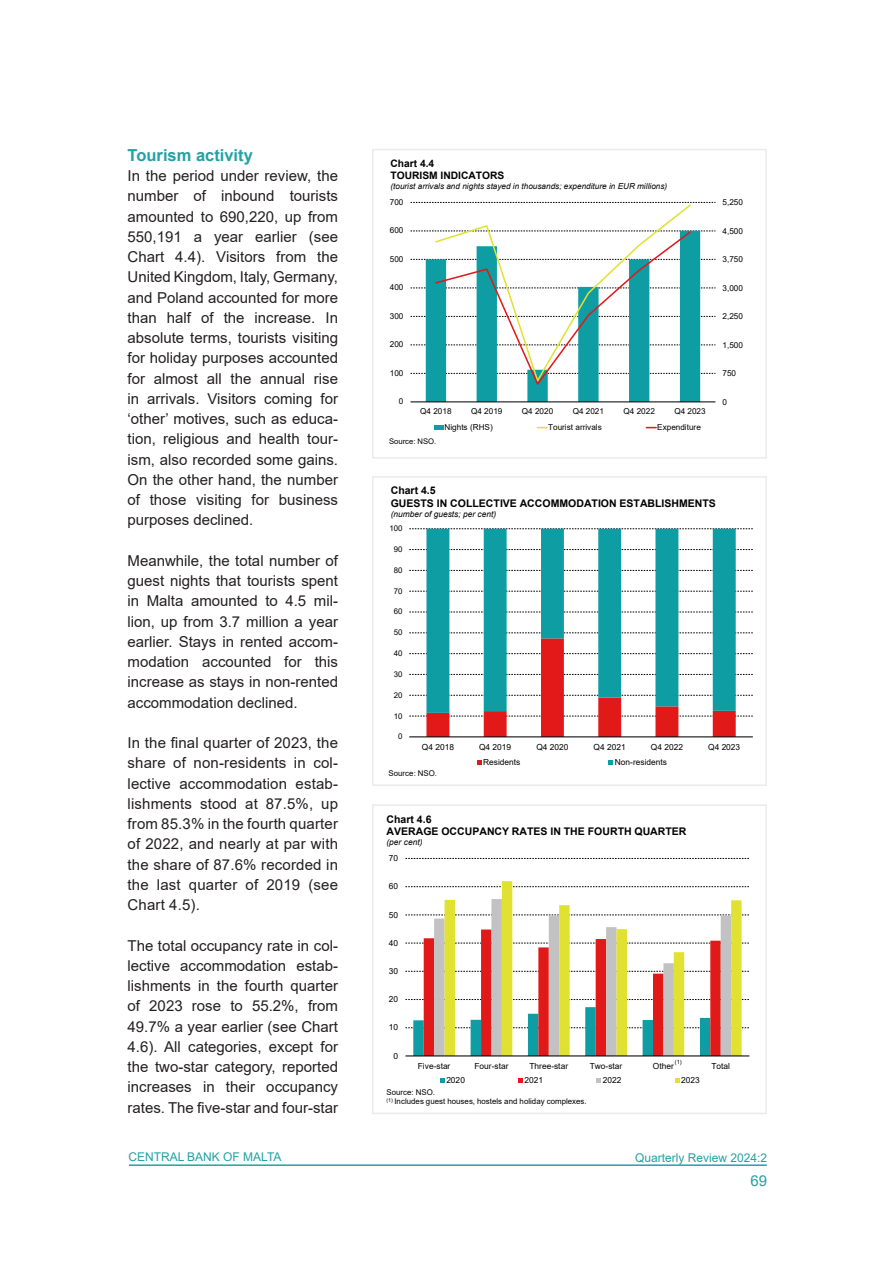
<style>
.page{position:relative;width:893px;height:1263px;background:#fff}
.page>*{position:absolute;margin:0;border:0;box-sizing:border-box;transform-origin:0 0}
.QR_Subhead_Level_1{font:700 16.5px "Arial";color:#23a1a3}
.QR_Normal_Text{font:15px/20.2px "Arial";color:#231f20;text-align:justify}
.t1{font:15px "Arial";color:#23a1a3}
.t2{font:12px "Arial";color:#23a1a3}
.t3{font:700 10.5px/12.1px "Arial";color:#000}
.t4{font:700 10.2px/11.9px "Arial";color:#000}
.t5{font:8.4px "Arial";color:#000}
.t6{font:italic 8.4px "Arial";color:#000}
.t7{font:8.1px "Arial";color:#000}
.t8{font:italic 8.1px "Arial";color:#000}
.t9{font:7.8px/9.4px "Arial";letter-spacing:.005em;color:#000}
.t10{font:7.65px "Arial";letter-spacing:.005em;color:#000}
.t11{font:5.85px "Arial";color:#000}
</style>
<div class="page">
<hr style="left:129px;top:1164px;width:638px;height:2px;background:#23a1a3">
<svg style="left:410px;top:202px;width:305px;height:1px"></svg>
<svg style="left:426px;top:387px;width:274px;height:14px"></svg>
<hr style="left:410px;top:401px;width:305px;height:1px;background:#000">
<svg style="left:410px;top:230px;width:305px;height:157px"></svg>
<div style="left:434px;top:425px;width:9px;height:5px;background:#0d9da3"></div>
<div style="left:372px;top:149px;width:395px;height:310px;border:2px solid #ebebeb"></div>
<svg style="left:405px;top:915px;width:344px;height:1px"></svg>
<svg style="left:405px;top:886px;width:344px;height:1px"></svg>
<svg style="left:405px;top:858px;width:344px;height:1px"></svg>
<svg style="left:405px;top:938px;width:344px;height:117px"></svg>
<svg style="left:434px;top:899px;width:11px;height:156px;background:#cbcac4"></svg>
<svg style="left:445px;top:881px;width:297px;height:174px"></svg>
<hr style="left:405px;top:1055px;width:344px;height:1px;background:#000">
<svg style="left:440px;top:1078px;width:4px;height:4px"></svg>
<svg style="left:518px;top:1078px;width:5px;height:4px"></svg>
<svg style="left:597px;top:1078px;width:4px;height:4px"></svg>
<svg style="left:675px;top:1078px;width:4px;height:4px"></svg>
<div style="left:372px;top:804px;width:395px;height:310px;border:2px solid #ebebeb"></div>
<svg style="left:409px;top:612px;width:344px;height:1px"></svg>
<svg style="left:409px;top:591px;width:344px;height:1px"></svg>
<svg style="left:409px;top:570px;width:344px;height:1px"></svg>
<svg style="left:409px;top:549px;width:344px;height:1px"></svg>
<svg style="left:409px;top:528px;width:344px;height:1px"></svg>
<svg style="left:409px;top:633px;width:344px;height:103px"></svg>
<svg style="left:426px;top:529px;width:310px;height:184px"></svg>
<hr style="left:409px;top:736px;width:344px;height:1px;background:#000">
<svg style="left:477px;top:760px;width:4px;height:4px"></svg>
<svg style="left:609px;top:760px;width:4px;height:4px"></svg>
<div style="left:372px;top:476px;width:395px;height:310px;border:2px solid #ebebeb"></div>
<p class="QR_Subhead_Level_1" style="left:128px;top:143px;width:127px">Tourism activity</p>
<p class="QR_Normal_Text" style="left:128px;top:166px;width:212px">In the period under review, the number of inbound tourists amounted to 690,220, up from 550,191 a year earlier (see Chart 4.4). Visitors from the United Kingdom, Italy, Germany, and Poland accounted for more than half of the increase. In absolute terms, tourists visiting for holiday purposes accounted for almost all the annual rise in arrivals. Visitors coming for ‘other’ motives, such as educa&shy;tion, religious and health tour&shy;ism, also recorded some gains.<br>On the other hand, the number of those visiting for business purposes declined.</p>
<p class="QR_Normal_Text" style="left:128px;top:550px;width:212px">Meanwhile, the total number of guest nights that tourists spent in Malta amounted to 4.5 mil&shy;lion, up from 3.7 million a year earlier. Stays in rented accom&shy;modation accounted for this increase as stays in non-rented accommodation declined.</p>
<p class="QR_Normal_Text" style="left:128px;top:733px;width:212px">In the final quarter of 2023, the share of non-residents in col&shy;lective accommodation estab&shy;lishments stood at 87.5%, up from 85.3% in the fourth quarter of 2022, and nearly at par with the share of 87.6% recorded in the last quarter of 2019 (see Chart 4.5).</p>
<p class="QR_Normal_Text" style="left:128px;top:935px;width:212px">The total occupancy rate in col&shy;lective accommodation estab&shy;lishments in the fourth quarter of 2023 rose to 55.2%, from 49.7% a year earlier (see Chart 4.6). All categories, except for the two-star category, reported increases in their occupancy rates. The five-star and four-star</p>
<p class="t4" style="left:390px;top:158px;width:115px">Chart 4.4<br>TOURISM INDICATORS</p>
<p class="t8" style="left:390px;top:180px;width:278px">(tourist arrivals and nights stayed in thousands; expenditure in EUR millions)</p>
<p class="t7" style="left:390px;top:197px;width:15px">700</p>
<p class="t7" style="left:722px;top:197px;width:22px">5,250</p>
<p class="t7" style="left:390px;top:225px;width:15px">600</p>
<p class="t7" style="left:722px;top:225px;width:22px">4,500</p>
<p class="t7" style="left:390px;top:254px;width:15px">500</p>
<p class="t7" style="left:722px;top:254px;width:22px">3,750</p>
<p class="t7" style="left:390px;top:282px;width:15px">400</p>
<p class="t7" style="left:722px;top:282px;width:22px">3,000</p>
<p class="t7" style="left:390px;top:311px;width:15px">300</p>
<p class="t7" style="left:722px;top:311px;width:22px">2,250</p>
<p class="t7" style="left:390px;top:339px;width:15px">200</p>
<p class="t7" style="left:722px;top:339px;width:22px">1,500</p>
<p class="t7" style="left:390px;top:368px;width:15px">100</p>
<p class="t7" style="left:722px;top:368px;width:15px">750</p>
<p class="t7" style="left:399px;top:396px;width:6px">0</p>
<p class="t7" style="left:722px;top:396px;width:6px">0</p>
<p class="t7" style="left:420px;top:406px;width:33px">Q4 2018</p>
<p class="t7" style="left:471px;top:406px;width:33px">Q4 2019</p>
<p class="t7" style="left:522px;top:406px;width:33px">Q4 2020</p>
<p class="t7" style="left:573px;top:406px;width:33px">Q4 2021</p>
<p class="t7" style="left:623px;top:406px;width:33px">Q4 2022</p>
<p class="t7" style="left:674px;top:406px;width:33px">Q4 2023</p>
<p class="t7" style="left:445px;top:422px;width:50px">Nights (RHS)</p>
<p class="t7" style="left:548px;top:422px;width:55px">Tourist arrivals</p>
<p class="t7" style="left:657px;top:422px;width:45px">Expenditure</p>
<p class="t10" style="left:389px;top:436px;width:49px">Source: NSO.</p>
<p class="t3" style="left:391px;top:485px;width:327px">Chart 4.5<br>GUESTS IN COLLECTIVE ACCOMMODATION ESTABLISHMENTS</p>
<p class="t6" style="left:391px;top:508px;width:107px">(number of guests; per cent)</p>
<p class="t9" style="left:389px;top:524px;width:15px">100</p>
<p class="t9" style="left:394px;top:544px;width:10px">90</p>
<p class="t9" style="left:394px;top:565px;width:10px">80</p>
<p class="t9" style="left:394px;top:586px;width:10px">70</p>
<p class="t9" style="left:394px;top:607px;width:10px">60</p>
<p class="t9" style="left:394px;top:628px;width:10px">50</p>
<p class="t9" style="left:394px;top:649px;width:10px">40</p>
<p class="t9" style="left:394px;top:669px;width:10px">30</p>
<p class="t9" style="left:394px;top:690px;width:10px">20</p>
<p class="t9" style="left:394px;top:711px;width:10px">10</p>
<p class="t9" style="left:398px;top:732px;width:6px">0</p>
<p class="t5" style="left:422px;top:741px;width:34px">Q4 2018</p>
<p class="t5" style="left:479px;top:741px;width:34px">Q4 2019</p>
<p class="t5" style="left:536px;top:741px;width:34px">Q4 2020</p>
<p class="t5" style="left:594px;top:741px;width:34px">Q4 2021</p>
<p class="t5" style="left:651px;top:741px;width:34px">Q4 2022</p>
<p class="t5" style="left:708px;top:741px;width:34px">Q4 2023</p>
<p class="t5" style="left:483px;top:756px;width:39px">Residents</p>
<p class="t5" style="left:615px;top:756px;width:54px">Non-residents</p>
<p class="t9" style="left:389px;top:768px;width:50px">Source: NSO.</p>
<p class="t3" style="left:387px;top:813px;width:301px">Chart 4.6<br>AVERAGE OCCUPANCY RATES IN THE FOURTH QUARTER</p>
<p class="t6" style="left:387px;top:836px;width:37px">(per cent)</p>
<p class="t5" style="left:389px;top:852px;width:11px">70</p>
<p class="t5" style="left:389px;top:880px;width:11px">60</p>
<p class="t5" style="left:389px;top:909px;width:11px">50</p>
<p class="t5" style="left:389px;top:937px;width:11px">40</p>
<p class="t5" style="left:389px;top:965px;width:11px">30</p>
<p class="t5" style="left:389px;top:993px;width:11px">20</p>
<p class="t5" style="left:389px;top:1022px;width:11px">10</p>
<p class="t5" style="left:394px;top:1050px;width:6px">0</p>
<p class="t11" style="left:675px;top:1058px;width:9px">(1)</p>
<p class="t5" style="left:418px;top:1060px;width:34px">Five-star</p>
<p class="t5" style="left:474px;top:1060px;width:36px">Four-star</p>
<p class="t5" style="left:529px;top:1060px;width:40px">Three-star</p>
<p class="t5" style="left:590px;top:1060px;width:34px">Two-star</p>
<p class="t5" style="left:653px;top:1060px;width:22px">Other</p>
<p class="t5" style="left:711px;top:1060px;width:20px">Total</p>
<p class="t5" style="left:446px;top:1074px;width:20px">2020</p>
<p class="t5" style="left:525px;top:1074px;width:20px">2021</p>
<p class="t5" style="left:603px;top:1074px;width:20px">2022</p>
<p class="t5" style="left:681px;top:1074px;width:20px">2023</p>
<p class="t9" style="left:387px;top:1087px;width:202px">Source: NSO.<br><sup>(1)</sup> Includes guest houses, hostels and holiday complexes.</p>
<p class="t2" style="left:128px;top:1149px;width:155px">CENTRAL BANK OF MALTA</p>
<p class="t2" style="left:635px;top:1150px;width:134px">Quarterly Review 2024:2</p>
<p class="t1" style="left:750px;top:1170px;width:18px">69</p>
</div>
